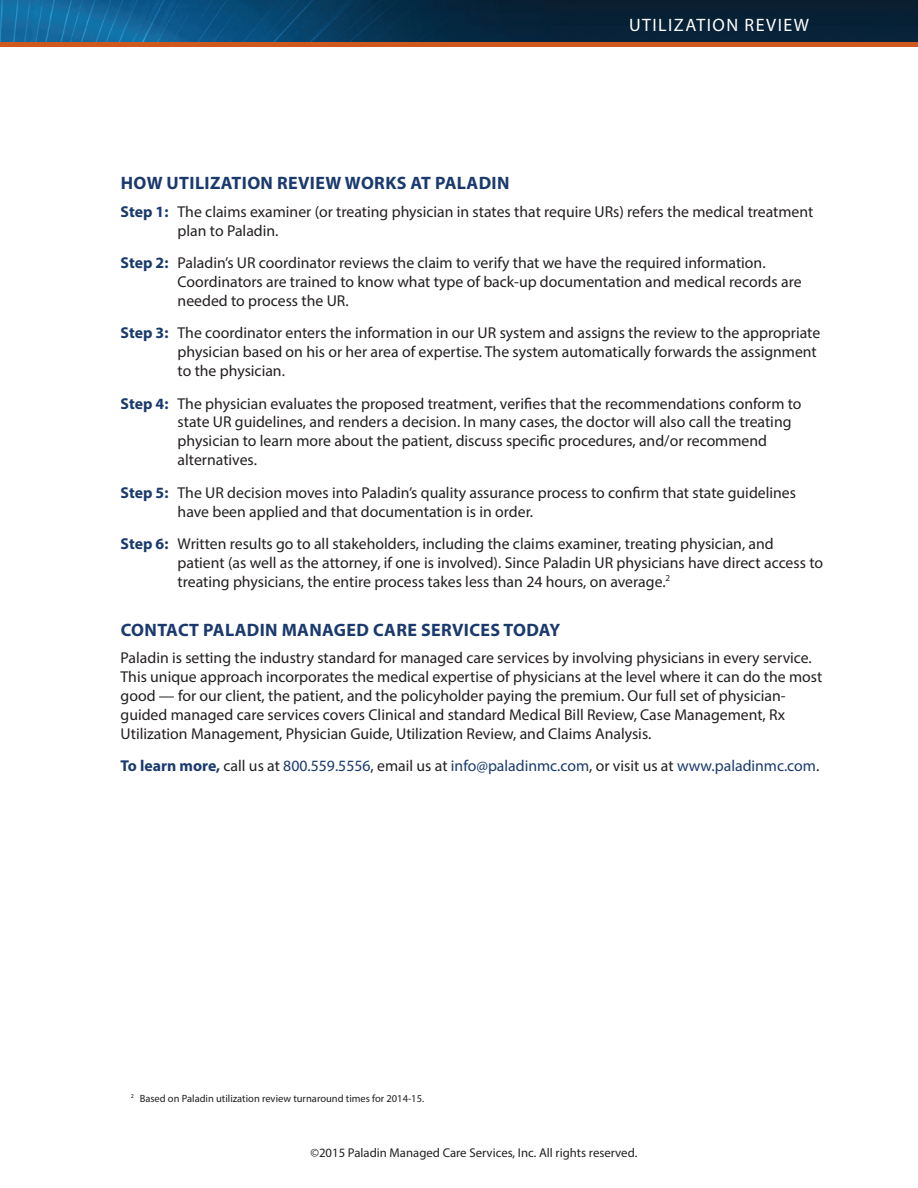
<style>
.page{position:relative;width:918px;height:1188px;background:#fff}
.page>*{position:absolute;margin:0;border:0;box-sizing:border-box;transform-origin:0 0}
.subhead2{font:700 18px "Myriad Pro";letter-spacing:.02em;color:#1a3a6d}
.body{font:18px "Myriad Pro";letter-spacing:.08em;color:#fff}
.body_indent{font:15.75px/18.9px "Myriad Pro";color:#231f20}
.body-2{font:15.75px/18.9px "Myriad Pro";color:#231f20}
.body-3{font:15.75px "Myriad Pro";color:#1a3a6d}
.body-4{font:12.75px "Myriad Pro";color:#231f20}
.footnote{font:10.5px "Myriad Pro";color:#231f20}
.s1{font-weight:700;color:#1a3a6d}
.s2{font-weight:700}
.s3{color:#231f20}
</style>
<div class="page">
<img style="left:0;top:0;width:918px;height:42px">
<hr style="left:0;top:42px;width:918px;height:4px;background:#cf591d">
<p class="body" style="left:629px;top:14px;width:181px">UTILIZATION REVIEW</p>
<p class="subhead2" style="left:121px;top:171px;width:390px">HOW UTILIZATION REVIEW WORKS AT PALADIN</p>
<p class="body_indent" style="left:178px;top:202px;width:637px;text-indent:-57px"><span class="s1">Step 1:</span> The claims examiner (or treating physician in states that require URs) refers the medical treatment plan to Paladin.</p>
<p class="body_indent" style="left:178px;top:253px;width:625px;text-indent:-57px"><span class="s1">Step 2:</span> Paladin’s UR coordinator reviews the claim to verify that we have the required information.<br>Coordinators are trained to know what type of back-up documentation and medical records are needed to process the UR.</p>
<p class="body_indent" style="left:178px;top:323px;width:644px;text-indent:-57px"><span class="s1">Step 3:</span> The coordinator enters the information in our UR system and assigns the review to the appropriate physician based on his or her area of expertise. The system automatically forwards the assignment to the physician.</p>
<p class="body_indent" style="left:178px;top:394px;width:626px;text-indent:-57px"><span class="s1">Step 4:</span> The physician evaluates the proposed treatment, verifies that the recommendations conform to state UR guidelines, and renders a decision. In many cases, the doctor will also call the treating physician to learn more about the patient, discuss specific procedures, and/or recommend alternatives.</p>
<p class="body_indent" style="left:178px;top:483px;width:620px;text-indent:-57px"><span class="s1">Step 5:</span> The UR decision moves into Paladin’s quality assurance process to confirm that state guidelines have been applied and that documentation is in order.</p>
<p class="body_indent" style="left:178px;top:534px;width:647px;text-indent:-57px"><span class="s1">Step 6:</span> Written results go to all stakeholders, including the claims examiner, treating physician, and patient (as well as the attorney, if one is involved). Since Paladin UR physicians have direct access to treating physicians, the entire process takes less than 24 hours, on average.<sup>2</sup></p>
<p class="subhead2" style="left:121px;top:618px;width:441px">CONTACT PALADIN MANAGED CARE SERVICES TODAY</p>
<p class="body-2" style="left:121px;top:648px;width:703px">Paladin is setting the industry standard for managed care services by involving physicians in every service.<br>This unique approach incorporates the medical expertise of physicians at the level where it can do the most good — for our client, the patient, and the policyholder paying the premium. Our full set of physician&shy;guided managed care services covers Clinical and standard Medical Bill Review, Case Management, Rx Utilization Management, Physician Guide, Utilization Review, and Claims Analysis.</p>
<p class="body-3" style="left:121px;top:756px;width:700px"><span class="s2">To learn more,</span> <span class="s3">call us at</span> 800.559.5556<span class="s3">, email us at</span> info@paladinmc.com<span class="s3">, or visit us at</span> www.paladinmc.com<span class="s3">.</span></p>
<p class="footnote" style="left:131px;top:1092px;width:295px"><sup>2</sup> Based on Paladin utilization review turnaround times for 2014-15.</p>
<p class="body-4" style="left:310px;top:1145px;width:328px">©2015 Paladin Managed Care Services, Inc. All rights reserved.</p>
</div>
